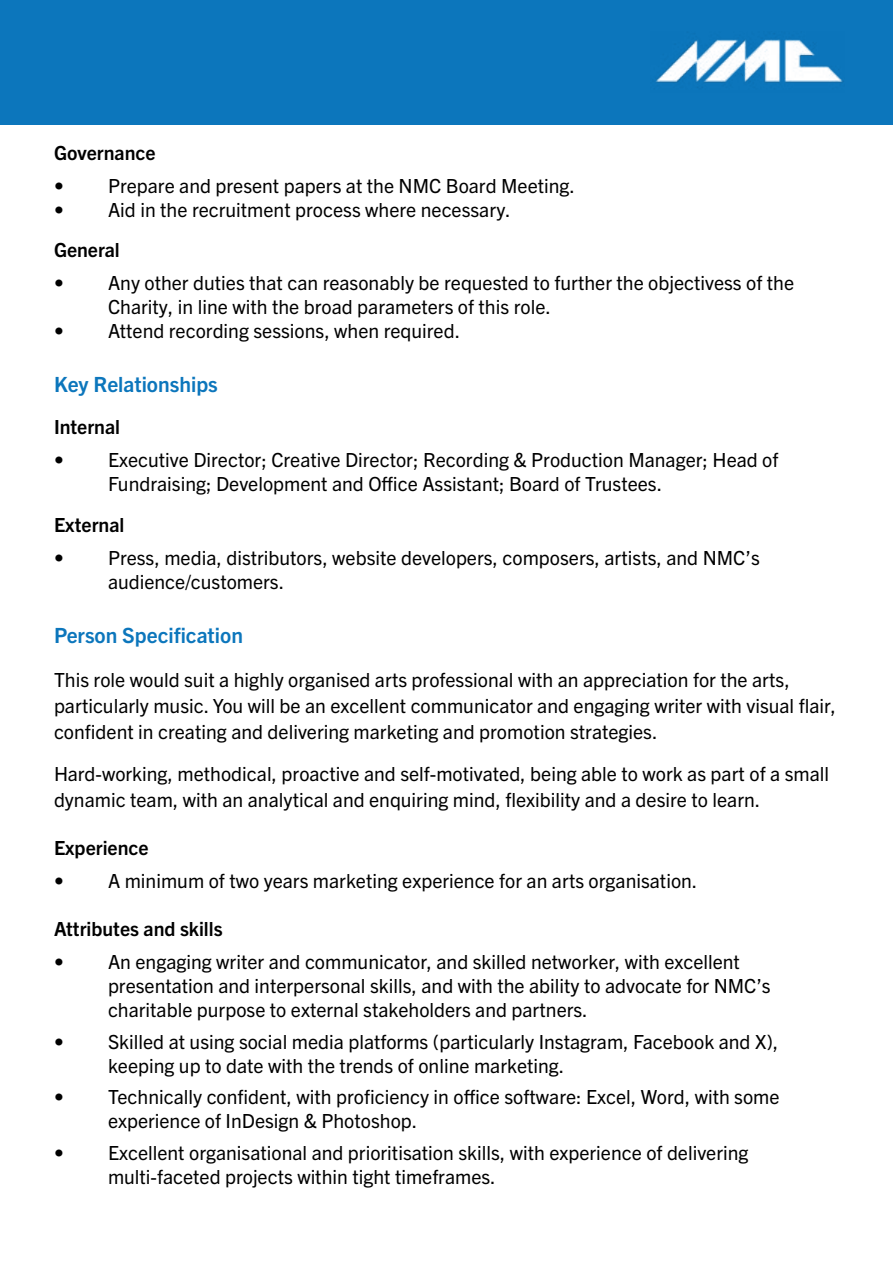
<style>
.page{position:relative;width:893px;height:1263px;background:#fff}
.page>*{position:absolute;margin:0;border:0;box-sizing:border-box;transform-origin:0 0}
.t1{font:700 21px "Trade Gothic Next LT Pro";color:#0c76bc}
.t2{font:19.5px/24px "Trade Gothic Next LT Pro";color:#000}
.t3{font:700 19.5px "Trade Gothic Next LT Pro";color:#000}
.s1{font-weight:700}
</style>
<div class="page">
<div style="left:0;top:0;width:893px;height:124px;background:#0c76bc"></div>
<img style="left:656px;top:39px;width:188px;height:49px">
<p class="t3" style="left:54px;top:139px;width:103px">Governance</p>
<p class="t2" style="left:54px;top:172px;width:522px">• Prepare and present papers at the NMC Board Meeting.</p>
<p class="t2" style="left:54px;top:196px;width:458px">• Aid in the recruitment process where necessary.</p>
<p class="t3" style="left:54px;top:236px;width:67px">General</p>
<p class="t2" style="left:108px;top:270px;width:688px;text-indent:-54px">• Any other duties that can reasonably be requested to further the objectivess of the<br>Charity, in line with the broad parameters of this role.</p>
<p class="t2" style="left:54px;top:318px;width:408px">• Attend recording sessions, when required.</p>
<p class="t1" style="left:54px;top:370px;width:165px">Key Relationships</p>
<p class="t3" style="left:54px;top:413px;width:68px">Internal</p>
<p class="t2" style="left:108px;top:447px;width:672px;text-indent:-54px"><span class="s1">•</span> Executive Director; Creative Director; Recording &amp; Production Manager; Head of<br>Fundraising; Development and Office Assistant; Board of Trustees.</p>
<p class="t3" style="left:54px;top:511px;width:72px">External</p>
<p class="t2" style="left:108px;top:544px;width:653px;text-indent:-54px">• Press, media, distributors, website developers, composers, artists, and NMC’s audience/customers.</p>
<p class="t1" style="left:54px;top:620px;width:190px">Person Specification</p>
<p class="t2" style="left:54px;top:665px;width:783px;line-height:26.2px">This role would suit a highly organised arts professional with an appreciation for the arts, particularly music. You will be an excellent communicator and engaging writer with visual flair, confident in creating and delivering marketing and promotion strategies.</p>
<p class="t2" style="left:54px;top:759px;width:777px;line-height:26.2px">Hard-working, methodical, proactive and self-motivated, being able to work as part of a small dynamic team, with an analytical and enquiring mind, flexibility and a desire to learn.</p>
<p class="t3" style="left:54px;top:834px;width:96px">Experience</p>
<p class="t2" style="left:54px;top:867px;width:645px">• A minimum of two years marketing experience for an arts organisation.</p>
<p class="t3" style="left:54px;top:915px;width:170px">Attributes and skills</p>
<p class="t2" style="left:108px;top:948px;width:664px;text-indent:-54px">• An engaging writer and communicator, and skilled networker, with excellent presentation and interpersonal skills, and with the ability to advocate for NMC’s charitable purpose to external stakeholders and partners.</p>
<p class="t2" style="left:108px;top:1028px;width:672px;text-indent:-54px">• Skilled at using social media platforms (particularly Instagram, Facebook and X), keeping up to date with the trends of online marketing.</p>
<p class="t2" style="left:108px;top:1083px;width:673px;text-indent:-54px">• Technically confident, with proficiency in office software: Excel, Word, with some experience of InDesign &amp; Photoshop.</p>
<p class="t2" style="left:108px;top:1139px;width:642px;text-indent:-54px">• Excellent organisational and prioritisation skills, with experience of delivering multi-faceted projects within tight timeframes.</p>
</div>
